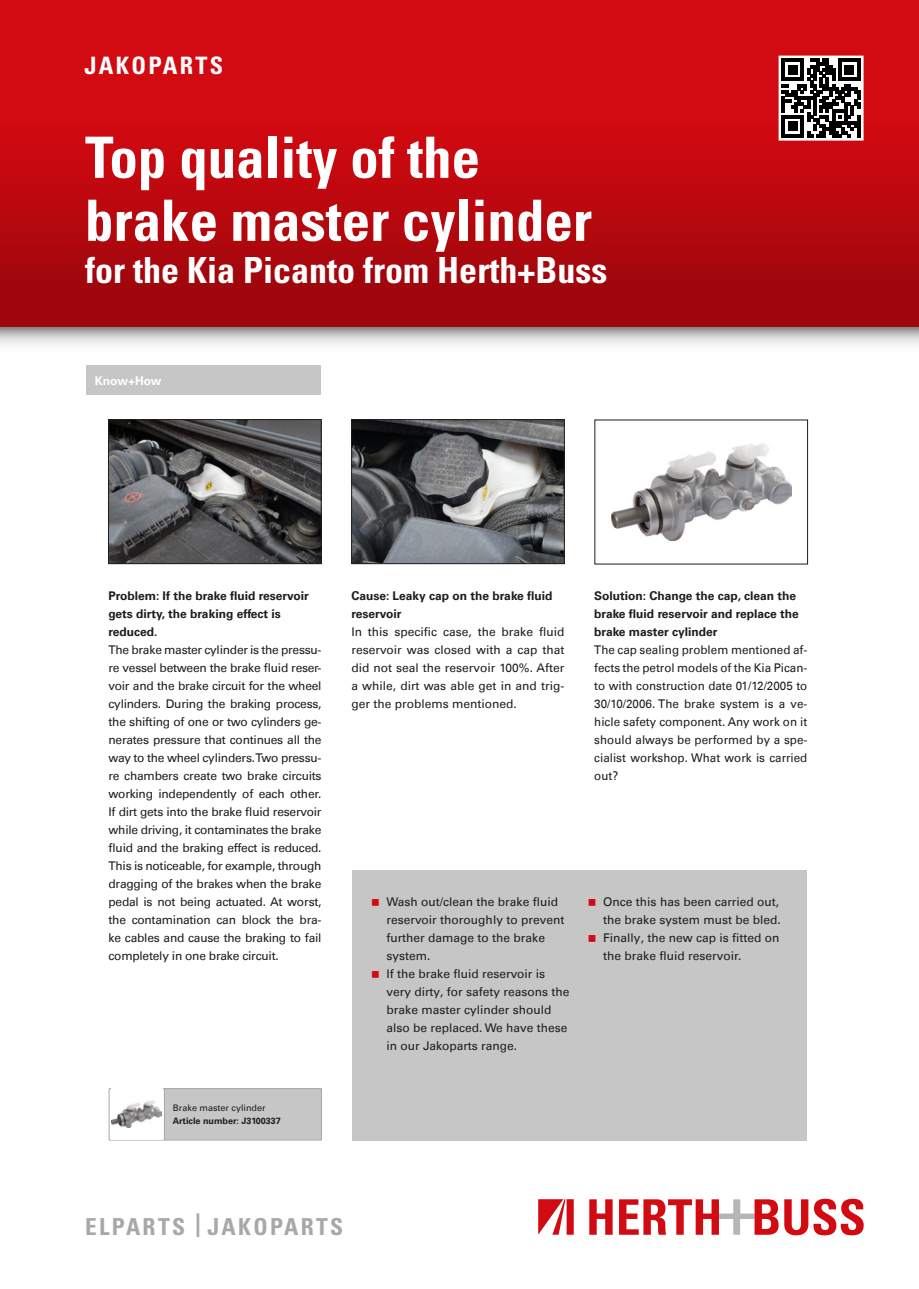
<style>
.page{position:relative;width:919px;height:1289px;background:#fff}
.page>*{position:absolute;margin:0;border:0;box-sizing:border-box;transform-origin:0 0}
.t1{font:700 condensed 57px/63px "Univers";color:#fff}
.t2{font:700 condensed 36px "Univers";color:#fff}
.t3{font:700 condensed 24px "Univers";letter-spacing:.095em;color:#fff}
.t4{font:700 condensed 23.4px "Univers";letter-spacing:.1em;color:#a8a8a7}
.t5{font:12px/18px "Univers Com 55 Roman";color:#1d1d1b;text-align:justify}
.t6{font:700 12px/18px "Univers Com 65";color:#1d1d1b}
.t7{font:700 12px "Univers";color:#fff}
.t8{font:700 9px "Univers Com 65";color:#1d1d1b}
.t9{font:9px "Univers Com 55 Roman";color:#1d1d1b}
.s1{font-size:32.7px}
</style>
<div class="page">
<div style="left:0;top:0;width:918px;height:327px;background:linear-gradient(to bottom,#e00b12,#a0070c)"></div>
<svg style="left:0;top:327px;width:918px;height:18px;background:#c8c8c7"></svg>
<svg style="left:589px;top:1199px;width:23px;height:35px"></svg>
<svg style="left:619px;top:1199px;width:159px;height:35px"></svg>
<svg style="left:784px;top:1198px;width:79px;height:37px"></svg>
<svg style="left:538px;top:1199px;width:35px;height:35px"></svg>
<div style="left:86px;top:366px;width:234px;height:29px;background:#c6c6c6"></div>
<img style="left:110px;top:421px;width:209px;height:141px">
<div style="left:108px;top:419px;width:213px;height:145px;border:1px solid #1d1d1b"></div>
<img style="left:353px;top:421px;width:209px;height:141px">
<div style="left:351px;top:419px;width:213px;height:145px;border:1px solid #1d1d1b"></div>
<img style="left:611px;top:443px;width:180px;height:97px">
<div style="left:164px;top:1088px;width:157px;height:52px;background:#c6c6c6"></div>
<hr style="left:109px;top:1088px;width:55px;height:1px;background:#a8a8a7">
<hr style="left:109px;top:1088px;width:1px;height:51px;background:#a8a8a7">
<hr style="left:164px;top:1088px;width:157px;height:1px;background:#a8a8a7">
<hr style="left:164px;top:1088px;width:1px;height:51px;background:#a8a8a7">
<hr style="left:321px;top:1088px;width:1px;height:51px;background:#a8a8a7">
<hr style="left:109px;top:1139px;width:55px;height:1px;background:#a8a8a7">
<hr style="left:164px;top:1139px;width:157px;height:1px;background:#a8a8a7">
<div style="left:111px;top:1088px;width:51px;height:51px;background:#fff"></div>
<img style="left:112px;top:1100px;width:49px;height:27px">
<div style="left:352px;top:869px;width:455px;height:271px;background:#c6c6c6"></div>
<svg style="left:778px;top:56px;width:85px;height:85px"></svg>
<h3 class="t3" style="left:84px;top:50px;width:140px">JAKOPARTS</h3>
<h1 class="t1" style="left:85px;top:125px;width:508px">Top quality of the brake master cylinder</h1>
<h2 class="t2" style="left:85px;top:248px;width:523px">for the Kia Picanto from Herth+Buss</h2>
<p class="t7" style="left:95px;top:373px;width:68px">Know+How</p>
<p class="t6" style="left:108px;top:586px;width:202px">Problem: If the brake fluid reservoir gets dirty, the braking effect is reduced.</p>
<p class="t5" style="left:108px;top:640px;width:214px">The brake master cylinder is the pressu&shy;re vessel between the brake fluid reser&shy;voir and the brake circuit for the wheel cylinders. During the braking process, the shifting of one or two cylinders ge&shy;nerates pressure that continues all the way to the wheel cylinders. Two pressu&shy;re chambers create two brake circuits working independently of each other.<br>If dirt gets into the brake fluid reservoir while driving, it contaminates the brake fluid and the braking effect is reduced.<br>This is noticeable, for example, through dragging of the brakes when the brake pedal is not being actuated. At worst, the contamination can block the bra&shy;ke cables and cause the braking to fail completely in one brake circuit.</p>
<p class="t9" style="left:173px;top:1102px;width:94px">Brake master cylinder</p>
<p class="t8" style="left:173px;top:1115px;width:109px">Article number: J3100337</p>
<p class="t6" style="left:351px;top:586px;width:203px">Cause: Leaky cap on the brake fluid reservoir</p>
<p class="t5" style="left:351px;top:622px;width:214px">In this specific case, the brake fluid reservoir was closed with a cap that did not seal the reservoir 100%. After a while, dirt was able get in and trig&shy;ger the problems mentioned.</p>
<p class="t6" style="left:594px;top:586px;width:206px">Solution: Change the cap, clean the brake fluid reservoir and replace the brake master cylinder</p>
<p class="t5" style="left:594px;top:640px;width:214px">The cap sealing problem mentioned af&shy;fects the petrol models of the Kia Pican&shy;to with construction date 01/12/2005 to 30/10/2006. The brake system is a ve&shy;hicle safety component. Any work on it should always be performed by a spe&shy;cialist workshop. What work is carried out?</p>
<p class="t5" style="left:386px;top:892px;width:185px;text-align:left">Wash out/clean the brake fluid reservoir thoroughly to prevent further damage to the brake system.<br>If the brake fluid reservoir is very dirty, for safety reasons the brake master cylinder should also be replaced. We have these in our Jakoparts range.</p>
<p class="t5" style="left:603px;top:892px;width:179px;text-align:left">Once this has been carried out, the brake system must be bled.<br>Finally, the new cap is fitted on the brake fluid reservoir.</p>
<h3 class="t4" style="left:85px;top:1211px;width:259px">ELPARTS <span class="s1">|</span> JAKOPARTS</h3>
</div>
